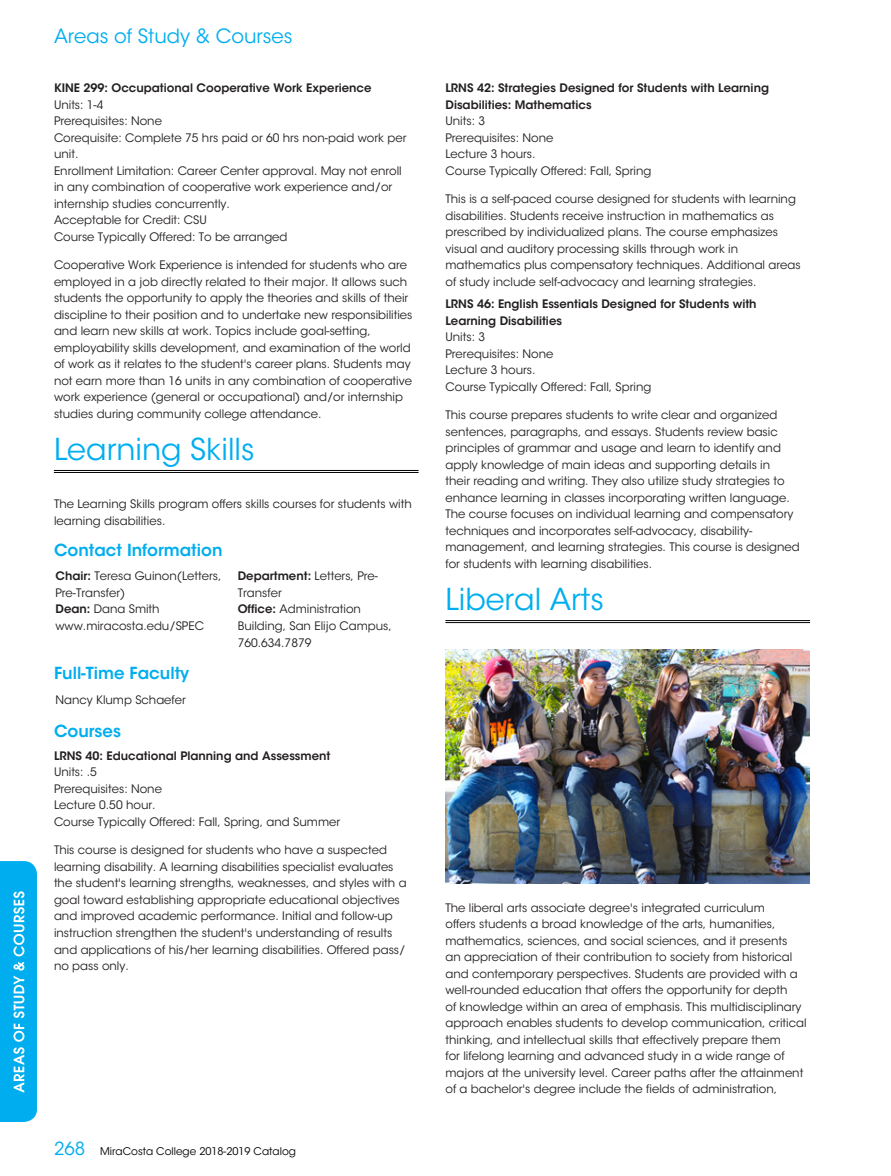
<style>
.page{position:relative;width:891px;height:1176px;background:#fff}
.page>*{position:absolute;margin:0;border:0;box-sizing:border-box;transform-origin:0 0}
.t1{font:30px "ITC Avant Garde Std";color:#00aeef}
.t2{font:19.5px "ITC Avant Garde Std";color:#00aeef}
.t3{font:18px "ITC Avant Garde Std";color:#00aeef}
.t4{font:600 16.5px "ITC Avant Garde Std";color:#00aeef}
.t5{font:11.7px/16.5px "ITC Avant Garde Std";color:#231f20}
.t6{font:600 11.7px/16.5px "ITC Avant Garde Std";color:#231f20}
.t7{font:10.5px "ITC Avant Garde Std";color:#000}
.s1{font-weight:600}
</style>
<div class="page">
<img style="left:0;top:861px;width:36px;height:260px">
<hr style="left:54px;top:472px;width:365px;height:1px;background:#000">
<hr style="left:54px;top:470px;width:365px;height:1px;background:#000">
<hr style="left:445px;top:622px;width:365px;height:1px;background:#000">
<hr style="left:445px;top:620px;width:365px;height:1px;background:#000">
<img style="left:446px;top:649px;width:364px;height:233px">
<h2 class="t2" style="left:54px;top:24px;width:240px">Areas of Study &amp; Courses</h2>
<p class="t6" style="left:54px;top:80px;width:319px">KINE 299: Occupational Cooperative Work Experience</p>
<p class="t5" style="left:54px;top:96px;width:354px">Units: 1-4<br>Prerequisites: None<br>Corequisite: Complete 75 hrs paid or 60 hrs non-paid work per unit.<br>Enrollment Limitation: Career Center approval. May not enroll in any combination of cooperative work experience and/or internship studies concurrently.<br>Acceptable for Credit: CSU<br>Course Typically Offered: To be arranged</p>
<p class="t5" style="left:54px;top:257px;width:360px">Cooperative Work Experience is intended for students who are employed in a job directly related to their major. It allows such students the opportunity to apply the theories and skills of their discipline to their position and to undertake new responsibilities and learn new skills at work. Topics include goal-setting, employability skills development, and examination of the world of work as it relates to the student's career plans. Students may not earn more than 16 units in any combination of cooperative work experience (general or occupational) and/or internship studies during community college attendance.</p>
<h1 class="t1" style="left:54px;top:430px;width:202px">Learning Skills</h1>
<p class="t5" style="left:54px;top:495px;width:359px">The Learning Skills program offers skills courses for students with learning disabilities.</p>
<h2 class="t4" style="left:54px;top:539px;width:170px">Contact Information</h2>
<p class="t5" style="left:56px;top:568px;width:167px"><span class="s1">Chair:</span> Teresa Guinon(Letters,<br>Pre-Transfer)</p>
<p class="t5" style="left:56px;top:601px;width:106px"><span class="s1">Dean:</span> Dana Smith</p>
<p class="t5" style="left:56px;top:617px;width:150px">www.miracosta.edu/SPEC</p>
<p class="t5" style="left:238px;top:568px;width:142px"><span class="s1">Department:</span> Letters, Pre-<br>Transfer</p>
<p class="t5" style="left:238px;top:601px;width:156px"><span class="s1">Office:</span> Administration<br>Building, San Elijo Campus,<br>760.634.7879</p>
<h2 class="t4" style="left:54px;top:662px;width:137px">Full-Time Faculty</h2>
<p class="t5" style="left:56px;top:691px;width:132px">Nancy Klump Schaefer</p>
<h2 class="t4" style="left:54px;top:720px;width:69px">Courses</h2>
<p class="t6" style="left:54px;top:747px;width:278px">LRNS 40: Educational Planning and Assessment</p>
<p class="t5" style="left:54px;top:763px;width:288px">Units: .5<br>Prerequisites: None<br>Lecture 0.50 hour.<br>Course Typically Offered: Fall, Spring, and Summer</p>
<p class="t5" style="left:54px;top:841px;width:354px">This course is designed for students who have a suspected learning disability. A learning disabilities specialist evaluates the student's learning strengths, weaknesses, and styles with a goal toward establishing appropriate educational objectives and improved academic performance. Initial and follow-up instruction strengthen the student's understanding of results and applications of his/her learning disabilities. Offered pass/ no pass only.</p>
<h3 class="t3" style="left:54px;top:1136px;width:33px">268</h3>
<p class="t7" style="left:100px;top:1144px;width:197px">MiraCosta College 2018-2019 Catalog</p>
<p class="t6" style="left:446px;top:80px;width:325px">LRNS 42: Strategies Designed for Students with Learning<br>Disabilities: Mathematics</p>
<p class="t5" style="left:446px;top:113px;width:207px">Units: 3<br>Prerequisites: None<br>Lecture 3 hours.<br>Course Typically Offered: Fall, Spring</p>
<p class="t5" style="left:446px;top:191px;width:357px">This is a self-paced course designed for students with learning disabilities. Students receive instruction in mathematics as prescribed by individualized plans. The course emphasizes visual and auditory processing skills through work in mathematics plus compensatory techniques. Additional areas of study include self-advocacy and learning strategies.</p>
<p class="t6" style="left:446px;top:296px;width:313px">LRNS 46: English Essentials Designed for Students with<br>Learning Disabilities</p>
<p class="t5" style="left:446px;top:329px;width:207px">Units: 3<br>Prerequisites: None<br>Lecture 3 hours.<br>Course Typically Offered: Fall, Spring</p>
<p class="t5" style="left:446px;top:407px;width:356px">This course prepares students to write clear and organized sentences, paragraphs, and essays. Students review basic principles of grammar and usage and learn to identify and apply knowledge of main ideas and supporting details in<br>their reading and writing. They also utilize study strategies to enhance learning in classes incorporating written language.<br>The course focuses on individual learning and compensatory techniques and incorporates self-advocacy, disability&shy;management, and learning strategies. This course is designed for students with learning disabilities.</p>
<h1 class="t1" style="left:446px;top:580px;width:160px">Liberal Arts</h1>
<p class="t5" style="left:446px;top:899px;width:363px">The liberal arts associate degree's integrated curriculum<br>offers students a broad knowledge of the arts, humanities, mathematics, sciences, and social sciences, and it presents<br>an appreciation of their contribution to society from historical and contemporary perspectives. Students are provided with a well-rounded education that offers the opportunity for depth<br>of knowledge within an area of emphasis. This multidisciplinary approach enables students to develop communication, critical thinking, and intellectual skills that effectively prepare them<br>for lifelong learning and advanced study in a wide range of majors at the university level. Career paths after the attainment of a bachelor's degree include the fields of administration,</p>
</div>
